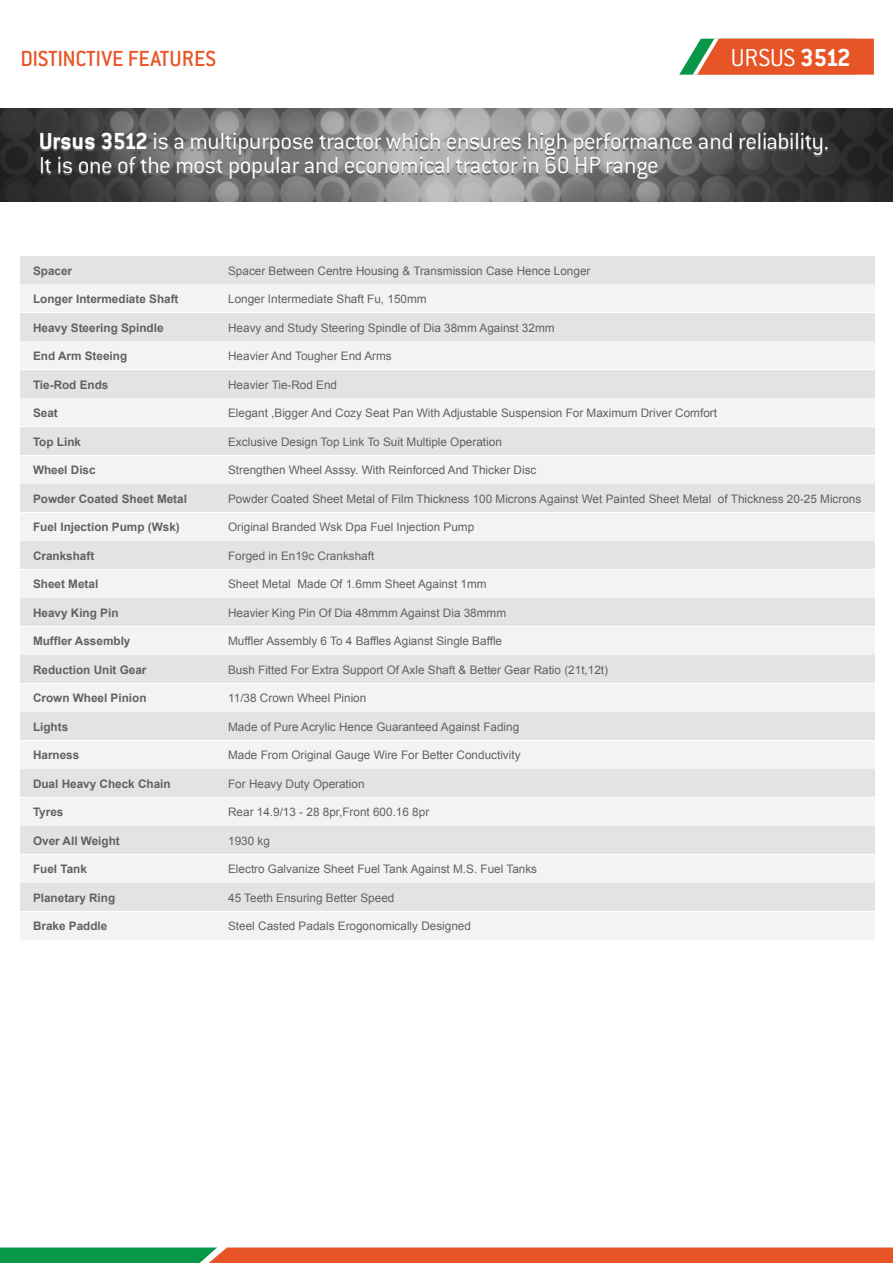
<style>
.page{position:relative;width:893px;height:1263px;background:#fff}
.page>*{position:absolute;margin:0;border:0;box-sizing:border-box;transform-origin:0 0}
.t1{font:300 27px "Conduit ITC";color:#fff}
.t2{font:300 25.5px/25.5px "Conduit ITC";letter-spacing:-.015em;color:#fff}
.t3{font:500 24px "Conduit ITC";letter-spacing:-.01em;color:#e75527}
.t4{font:11.7px "Arial";color:#606161}
.t5{font:700 11.7px "Arial";color:#606161}
.s1{font-weight:700}
.s2{font-weight:700;color:#666767}
.s3{color:#666767}
</style>
<div class="page">
<img style="left:0;top:108px;width:893px;height:94px">
<svg style="left:0;top:1247px;width:893px;height:16px;background:#b56b37"></svg>
<svg style="left:679px;top:39px;width:195px;height:36px;background:#d9683b"></svg>
<div style="left:21px;top:256px;width:853px;height:27px;background:#e3e3e2"></div>
<div style="left:21px;top:285px;width:853px;height:27px;background:#f3f3f3"></div>
<div style="left:21px;top:342px;width:853px;height:27px;background:#f3f3f3"></div>
<div style="left:21px;top:313px;width:853px;height:27px;background:#e3e3e2"></div>
<div style="left:21px;top:370px;width:853px;height:27px;background:#e3e3e2"></div>
<div style="left:21px;top:399px;width:853px;height:27px;background:#f3f3f3"></div>
<div style="left:21px;top:456px;width:853px;height:27px;background:#f3f3f3"></div>
<div style="left:21px;top:427px;width:853px;height:27px;background:#e3e3e2"></div>
<div style="left:21px;top:484px;width:853px;height:27px;background:#e3e3e2"></div>
<div style="left:21px;top:513px;width:853px;height:27px;background:#f3f3f3"></div>
<div style="left:21px;top:570px;width:853px;height:27px;background:#f3f3f3"></div>
<div style="left:21px;top:541px;width:853px;height:27px;background:#e3e3e2"></div>
<div style="left:21px;top:598px;width:853px;height:27px;background:#e3e3e2"></div>
<div style="left:21px;top:627px;width:853px;height:27px;background:#f3f3f3"></div>
<div style="left:21px;top:684px;width:853px;height:27px;background:#f3f3f3"></div>
<div style="left:21px;top:655px;width:853px;height:27px;background:#e3e3e2"></div>
<div style="left:21px;top:712px;width:853px;height:27px;background:#e3e3e2"></div>
<div style="left:21px;top:741px;width:853px;height:27px;background:#f3f3f3"></div>
<div style="left:21px;top:798px;width:853px;height:27px;background:#f3f3f3"></div>
<div style="left:21px;top:769px;width:853px;height:27px;background:#e3e3e2"></div>
<div style="left:21px;top:826px;width:853px;height:27px;background:#e3e3e2"></div>
<div style="left:21px;top:855px;width:853px;height:27px;background:#f3f3f3"></div>
<div style="left:21px;top:912px;width:853px;height:27px;background:#f3f3f3"></div>
<div style="left:21px;top:883px;width:853px;height:27px;background:#e3e3e2"></div>
<h3 class="t3" style="left:20px;top:45px;width:197px">DISTINCTIVE FEATURES</h3>
<h1 class="t1" style="left:731px;top:43px;width:122px">URSUS <span class="s1">3512</span></h1>
<h2 class="t2" style="left:39px;top:128px;width:791px"><span class="s2">U</span><span class="s1">rsus 3512</span> is a multipurpose tractor which ensures high performance and reliability.<br><span class="s3">It is one of the most popular and economical tractor in 60 HP range</span></h2>
<p class="t5" style="left:33px;top:262px;width:41px">Spacer</p>
<p class="t4" style="left:228px;top:262px;width:364px">Spacer Between Centre Housing &amp; Transmission Case Hence Longer</p>
<p class="t5" style="left:33px;top:291px;width:147px">Longer Intermediate Shaft</p>
<p class="t4" style="left:228px;top:291px;width:200px">Longer Intermediate Shaft Fu, 150mm</p>
<p class="t5" style="left:33px;top:319px;width:132px">Heavy Steering Spindle</p>
<p class="t4" style="left:228px;top:319px;width:328px">Heavy and Study Steering Spindle of Dia 38mm Against 32mm</p>
<p class="t5" style="left:33px;top:348px;width:96px">End Arm Steeing</p>
<p class="t4" style="left:228px;top:348px;width:165px">Heavier And Tougher End Arms</p>
<p class="t5" style="left:33px;top:376px;width:77px">Tie-Rod Ends</p>
<p class="t4" style="left:228px;top:376px;width:110px">Heavier Tie-Rod End</p>
<p class="t5" style="left:33px;top:405px;width:26px">Seat</p>
<p class="t4" style="left:228px;top:405px;width:490px">Elegant ,Bigger And Cozy Seat Pan With Adjustable Suspension For Maximum Driver Comfort</p>
<p class="t5" style="left:33px;top:433px;width:50px">Top Link</p>
<p class="t4" style="left:228px;top:433px;width:275px">Exclusive Design Top Link To Suit Multiple Operation</p>
<p class="t5" style="left:33px;top:462px;width:64px">Wheel Disc</p>
<p class="t4" style="left:228px;top:462px;width:310px">Strengthen Wheel Asssy. With Reinforced And Thicker Disc</p>
<p class="t5" style="left:33px;top:490px;width:156px">Powder Coated Sheet Metal</p>
<p class="t4" style="left:228px;top:490px;width:635px">Powder Coated Sheet Metal of Film Thickness 100 Microns Against Wet Painted Sheet Metal of Thickness 20-25 Microns</p>
<p class="t5" style="left:33px;top:519px;width:148px">Fuel Injection Pump (Wsk)</p>
<p class="t4" style="left:228px;top:519px;width:248px">Original Branded Wsk Dpa Fuel Injection Pump</p>
<p class="t5" style="left:33px;top:547px;width:63px">Crankshaft</p>
<p class="t4" style="left:228px;top:547px;width:148px">Forged in En19c Crankshaft</p>
<p class="t5" style="left:33px;top:576px;width:67px">Sheet Metal</p>
<p class="t4" style="left:228px;top:576px;width:260px">Sheet Metal Made Of 1.6mm Sheet Against 1mm</p>
<p class="t5" style="left:33px;top:604px;width:87px">Heavy King Pin</p>
<p class="t4" style="left:228px;top:604px;width:280px">Heavier King Pin Of Dia 48mmm Against Dia 38mmm</p>
<p class="t5" style="left:33px;top:633px;width:99px">Muffler Assembly</p>
<p class="t4" style="left:228px;top:633px;width:275px">Muffler Assembly 6 To 4 Baffles Agianst Single Baffle</p>
<p class="t5" style="left:33px;top:661px;width:115px">Reduction Unit Gear</p>
<p class="t4" style="left:228px;top:661px;width:381px">Bush Fitted For Extra Support Of Axle Shaft &amp; Better Gear Ratio (21t,12t)</p>
<p class="t5" style="left:33px;top:690px;width:115px">Crown Wheel Pinion</p>
<p class="t4" style="left:228px;top:690px;width:140px">11/38 Crown Wheel Pinion</p>
<p class="t5" style="left:33px;top:718px;width:37px">Lights</p>
<p class="t4" style="left:228px;top:718px;width:293px">Made of Pure Acrylic Hence Guaranteed Against Fading</p>
<p class="t5" style="left:33px;top:747px;width:48px">Harness</p>
<p class="t4" style="left:228px;top:747px;width:294px">Made From Original Gauge Wire For Better Conductivity</p>
<p class="t5" style="left:33px;top:775px;width:139px">Dual Heavy Check Chain</p>
<p class="t4" style="left:228px;top:775px;width:138px">For Heavy Duty Operation</p>
<p class="t5" style="left:33px;top:804px;width:32px">Tyres</p>
<p class="t4" style="left:228px;top:804px;width:203px">Rear 14.9/13 - 28 8pr,Front 600.16 8pr</p>
<p class="t5" style="left:33px;top:832px;width:88px">Over All Weight</p>
<p class="t4" style="left:228px;top:832px;width:43px">1930 kg</p>
<p class="t5" style="left:33px;top:861px;width:55px">Fuel Tank</p>
<p class="t4" style="left:228px;top:861px;width:310px">Electro Galvanize Sheet Fuel Tank Against M.S. Fuel Tanks</p>
<p class="t5" style="left:33px;top:889px;width:84px">Planetary Ring</p>
<p class="t4" style="left:228px;top:889px;width:168px">45 Teeth Ensuring Better Speed</p>
<p class="t5" style="left:33px;top:918px;width:76px">Brake Paddle</p>
<p class="t4" style="left:228px;top:918px;width:244px">Steel Casted Padals Erogonomically Designed</p>
</div>
